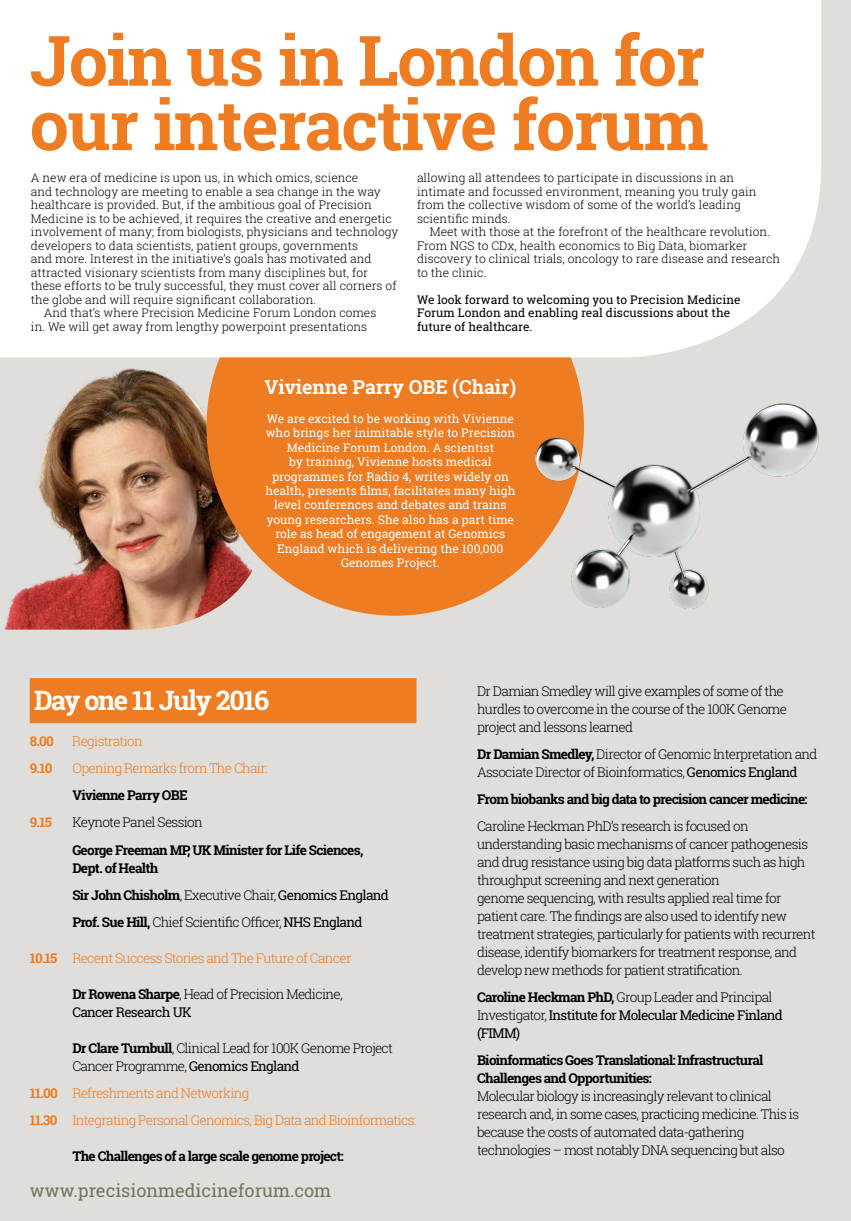
<style>
.page{position:relative;width:851px;height:1221px;background:#fff}
.page>*{position:absolute;margin:0;border:0;box-sizing:border-box;transform-origin:0 0}
.t1{font:700 69.6px/64.3px "Roboto Slab";letter-spacing:-.02em;color:#ee7c22}
.t2{font:700 27px "Roboto Slab";letter-spacing:-.05em;color:#fff}
.t3{font:700 19.5px "Roboto Slab";color:#fff}
.t4{font:18px "Roboto Slab";color:#747362}
.t5{font:300 13.5px/18px "Roboto Slab";letter-spacing:-.05em;color:#000}
.t6{font:700 13.5px/18px "Roboto Slab";letter-spacing:-.05em;color:#000}
.t7{font:300 13.5px/27px "Roboto Slab";letter-spacing:-.05em;color:#ee7c22}
.t8{font:13.5px/18px "Roboto Slab";letter-spacing:-.05em;color:#000}
.t9{font:700 13.5px "Roboto Slab";color:#ee7c22}
.t10{font:300 12px/13.5px "Roboto Slab";color:#000}
.t11{font:12px/14.4px "Roboto Slab";color:#fff;text-align:center}
.t12{font:12px/13.5px "Roboto Slab";color:#000}
.s1{font-weight:700}
.s2{font-weight:400}
.s3{font-weight:300}
</style>
<div class="page">
<div style="left:0;top:0;width:850px;height:1220px;background:#e0deda"></div>
<img style="left:5px;top:368px;width:263px;height:261px">
<div style="left:206px;top:238px;width:378px;height:377px;background:#ee7c22;border-radius:50%"></div>
<div style="left:0;top:0;width:821px;height:357px;background:#fff"></div>
<div style="left:30px;top:678px;width:386px;height:45px;background:#ee7c22"></div>
<img style="left:531px;top:389px;width:288px;height:220px">
<h1 class="t1" style="left:30px;top:27px;width:680px">Join us in London for our interactive forum</h1>
<p class="t10" style="left:31px;top:171px;width:329px">A new era of medicine is upon us, in which omics, science</p>
<p class="t10" style="left:31px;top:184px;width:351px">and technology are meeting to enable a sea change in the way</p>
<p class="t10" style="left:31px;top:198px;width:342px">healthcare is provided. But, if the ambitious goal of Precision</p>
<p class="t10" style="left:31px;top:211px;width:362px">Medicine is to be achieved, it requires the creative and energetic</p>
<p class="t10" style="left:31px;top:225px;width:369px">involvement of many; from biologists, physicians and technology</p>
<p class="t10" style="left:31px;top:238px;width:329px">developers to data scientists, patient groups, governments</p>
<p class="t10" style="left:31px;top:252px;width:342px">and more. Interest in the initiative’s goals has motivated and</p>
<p class="t10" style="left:31px;top:265px;width:338px">attracted visionary scientists from many disciplines but, for</p>
<p class="t10" style="left:31px;top:279px;width:367px">these efforts to be truly successful, they must cover all corners of</p>
<p class="t10" style="left:31px;top:292px;width:287px">the globe and will require significant collaboration.</p>
<p class="t10" style="left:44px;top:306px;width:334px">And that’s where Precision Medicine Forum London comes</p>
<p class="t10" style="left:31px;top:319px;width:338px">in. We will get away from lengthy powerpoint presentations</p>
<p class="t10" style="left:417px;top:171px;width:341px">allowing all attendees to participate in discussions in an intimate and focussed environment, meaning you truly gain from the collective wisdom of some of the world’s leading scientific minds.</p>
<p class="t10" style="left:417px;top:225px;width:364px;text-indent:13px">Meet with those at the forefront of the healthcare revolution.<br>From NGS to CDx, health economics to Big Data, biomarker discovery to clinical trials, oncology to rare disease and research to the clinic.</p>
<p class="t12" style="left:417px;top:292px;width:325px">We look forward to welcoming you to Precision Medicine<br>Forum London and enabling real discussions about the future of healthcare.</p>
<h3 class="t3" style="left:264px;top:374px;width:253px">Vivienne Parry OBE (Chair)</h3>
<p class="t11" style="left:265px;top:411px;width:251px">We are excited to be working with Vivienne who brings her inimitable style to Precision Medicine Forum London. A scientist<br>by training, Vivienne hosts medical programmes for Radio 4, writes widely on health, presents films, facilitates many high level conferences and debates and trains young researchers. She also has a part time role as head of engagement at Genomics England which is delivering the 100,000<br>Genomes Project.</p>
<h2 class="t2" style="left:34px;top:682px;width:236px">Day one 11 July 2016</h2>
<p class="t9" style="left:30px;top:732px;width:26px">8.00</p>
<p class="t7" style="left:72px;top:727px;width:72px">Registration</p>
<p class="t9" style="left:30px;top:759px;width:24px">9.10</p>
<p class="t7" style="left:72px;top:754px;width:197px">Opening Remarks from The Chair:</p>
<p class="t6" style="left:72px;top:786px;width:117px">Vivienne Parry OBE</p>
<p class="t9" style="left:30px;top:813px;width:24px">9.15</p>
<p class="t5" style="left:72px;top:813px;width:132px">Keynote Panel Session</p>
<p class="t6" style="left:72px;top:840px;width:292px">George Freeman MP, UK Minister for Life Sciences,<br>Dept. of Health</p>
<p class="t5" style="left:72px;top:880px;width:318px;line-height:27px"><span class="s1">Sir John Chisholm</span>, Executive Chair, <span class="s2">Genomics England<br></span><span class="s1">Prof. Sue Hill,</span> Chief Scientific Officer, <span class="s2">NHS England</span></p>
<p class="t7" style="left:30px;top:943px;width:323px"><span class="s1">10.15</span> Recent Success Stories and The Future of Cancer</p>
<p class="t5" style="left:72px;top:984px;width:272px"><span class="s1">Dr Rowena Sharpe</span>, Head of Precision Medicine,<br><span class="s2">Cancer Research UK</span></p>
<p class="t5" style="left:72px;top:1038px;width:322px"><span class="s1">Dr Clare Turnbull</span>, Clinical Lead for 100K Genome Project<br>Cancer Programme, <span class="s2">Genomics England</span></p>
<p class="t7" style="left:30px;top:1078px;width:388px"><span class="s1">11.00</span> Refreshments and Networking<br><span class="s1">11.30</span> Integrating Personal Genomics, Big Data and Bioinformatics:</p>
<p class="t6" style="left:72px;top:1146px;width:273px">The Challenges of a large scale genome project:</p>
<h3 class="t4" style="left:30px;top:1178px;width:303px">www.precisionmedicineforum.com</h3>
<p class="t5" style="left:477px;top:682px;width:311px">Dr Damian Smedley will give examples of some of the hurdles to overcome in the course of the 100K Genome project and lessons learned</p>
<p class="t5" style="left:477px;top:745px;width:342px"><span class="s1">Dr Damian Smedley,</span> Director of Genomic Interpretation and<br>Associate Director of Bioinformatics, <span class="s2">Genomics England</span></p>
<p class="t6" style="left:477px;top:790px;width:332px">From biobanks and big data to precision cancer medicine:</p>
<p class="t5" style="left:477px;top:817px;width:340px">Caroline Heckman PhD’s research is focused on understanding basic mechanisms of cancer pathogenesis and drug resistance using big data platforms such as high throughput screening and next generation<br>genome sequencing, with results applied real time for patient care. The findings are also used to identify new treatment strategies, particularly for patients with recurrent disease, identify biomarkers for treatment response, and develop new methods for patient stratification.</p>
<p class="t8" style="left:477px;top:988px;width:307px"><span class="s1">Caroline Heckman PhD,</span> <span class="s3">Group Leader and Principal<br>Investigator,</span> Institute for Molecular Medicine Finland (FIMM)</p>
<p class="t6" style="left:477px;top:1051px;width:288px">Bioinformatics Goes Translational: Infrastructural<br>Challenges and Opportunities:</p>
<p class="t5" style="left:477px;top:1087px;width:323px">Molecular biology is increasingly relevant to clinical research and, in some cases, practicing medicine. This is because the costs of automated data-gathering technologies – most notably DNA sequencing but also</p>
</div>
